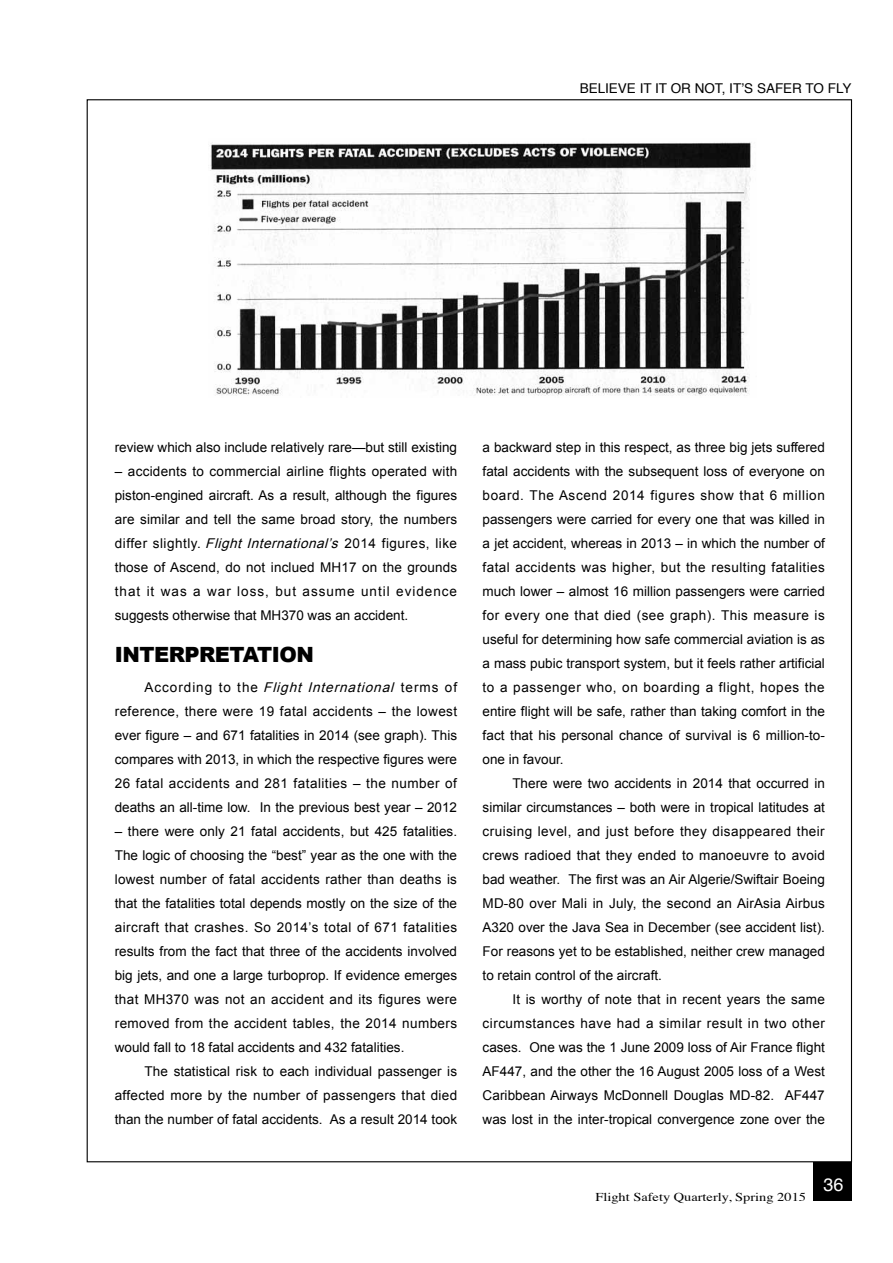
<style>
.page{position:relative;width:893px;height:1263px;background:#fff}
.page>*{position:absolute;margin:0;border:0;box-sizing:border-box;transform-origin:0 0}
.t1{font:900 21px "Arial";letter-spacing:-.025em;color:#000}
.t2{font:18px "Helvetica";color:#fff}
.t3{font:13.5px/24px "Arial";color:#000;text-align:justify}
.t4{font:13.5px "Helvetica";color:#000}
.t5{font:12px "Times";color:#000;scale:1.2 1}
.s1{font-style:italic}
</style>
<div class="page">
<div style="left:814px;top:1162px;width:38px;height:39px;background:#000"></div>
<img style="left:210px;top:142px;width:541px;height:254px">
<p class="t4" style="left:580px;top:78px;width:273px">BELIEVE IT IT OR NOT, IT’S SAFER TO FLY</p>
<p class="t3" style="left:115px;top:435px;width:344px">review which also include relatively rare—but still existing</p>
<p class="t3" style="left:115px;top:459px;width:344px">– accidents to commercial airline flights operated with piston-engined aircraft. As a result, although the figures are similar and tell the same broad story, the numbers differ slightly. <span class="s1">Flight International’s</span> 2014 figures, like those of Ascend, do not inclued MH17 on the grounds that it was a war loss, but assume until evidence suggests otherwise that MH370 was an accident.</p>
<h1 class="t1" style="left:115px;top:639px;width:201px">INTERPRETATION</h1>
<p class="t3" style="left:115px;top:675px;width:344px;text-indent:30px">A c c o rd i n g t o t h e <span class="s1">Flight International</span> t e r m s o f reference, there were 19 fatal accidents – the lowest ever figure – and 671 fatalities in 2014 (see graph). This compares with 2013, in which the respective figures were 26 fatal accidents and 281 fatalities – the number of deaths an all-time low. In the previous best year – 2012</p>
<p class="t3" style="left:115px;top:819px;width:344px">– there were only 21 fatal accidents, but 425 fatalities.<br>The logic of choosing the “best” year as the one with the lowest number of fatal accidents rather than deaths is that the fatalities total depends mostly on the size of the aircraft that crashes. So 2014’s total of 671 fatalities results from the fact that three of the accidents involved big jets, and one a large turboprop. If evidence emerges that MH370 was not an accident and its figures were removed from the accident tables, the 2014 numbers would fall to 18 fatal accidents and 432 fatalities.</p>
<p class="t3" style="left:115px;top:1059px;width:344px;text-indent:30px">The statistical risk to each individual passenger is affected more by the number of passengers that died than the number of fatal accidents. As a result 2014 took</p>
<p class="t3" style="left:483px;top:435px;width:344px">a backward step in this respect, as three big jets suffered fatal accidents with the subsequent loss of everyone on board. The Ascend 2014 figures show that 6 million passengers were carried for every one that was killed in a jet accident, whereas in 2013 – in which the number of fatal accidents was higher, but the resulting fatalities much lower – almost 16 million passengers were carried for every one that died (see graph). This measure is useful for determining how safe commercial aviation is as a mass pubic transport system, but it feels rather artificial to a passenger who, on boarding a flight, hopes the entire flight will be safe, rather than taking comfort in the fact that his personal chance of survival is 6 million-to&shy;one in favour.</p>
<p class="t3" style="left:483px;top:771px;width:344px;text-indent:30px">There were two accidents in 2014 that occurred in similar circumstances – both were in tropical latitudes at cruising level, and just before they disappeared their crews radioed that they ended to manoeuvre to avoid bad weather. The first was an Air Algerie/Swiftair Boeing MD-80 over Mali in July, the second an AirAsia Airbus A320 over the Java Sea in December (see accident list).<br>For reasons yet to be established, neither crew managed to retain control of the aircraft.</p>
<p class="t3" style="left:483px;top:987px;width:344px;text-indent:30px">It is worthy of note that in recent years the same circumstances have had a similar result in two other cases. One was the 1 June 2009 loss of Air France flight AF447, and the other the 16 August 2005 loss of a West Caribbean Airways McDonnell Douglas MD-82. AF447 was lost in the inter-tropical convergence zone over the</p>
<p class="t5" style="left:595px;top:1185px;width:177px">Flight Safety Quarterly, Spring 2015</p>
<h2 class="t2" style="left:823px;top:1171px;width:22px">36</h2>
</div>
